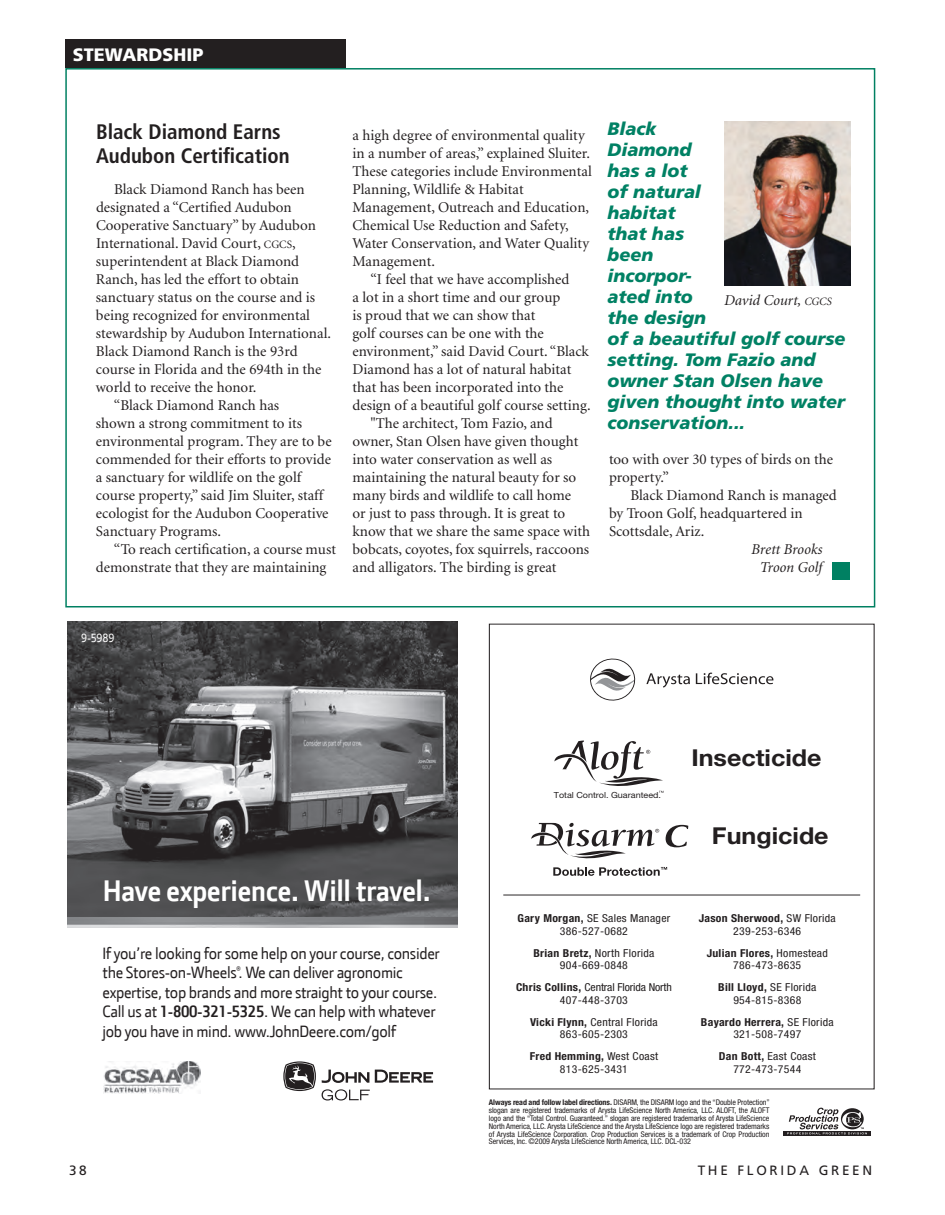
<style>
.page{position:relative;width:945px;height:1215px;background:#fff}
.page>*{position:absolute;margin:0;border:0;box-sizing:border-box;transform-origin:0 0}
.t1{font:700 30px "JD Sans";letter-spacing:-.02em;color:#fff}
.t2{font:700 23.25px "Helvetica Neue LT";color:#231f20;scale:1.07 1}
.t3{font:700 condensed 21px/24px "Frutiger";color:#231f20}
.t4{font:italic 900 18px/21px "Frutiger";color:#008164}
.t5{font:900 18px "Frutiger";color:#fff}
.t6{font:16.5px/19.5px "JD Sans";letter-spacing:-.02em;color:#231f20}
.t7{font:15px/18px "Minion";color:#231f20}
.t8{font:italic 15px/18px "Minion";color:#231f20;text-align:center}
.t9{font:13.5px "Frutiger";letter-spacing:.2em;color:#231f20}
.t10{font:12px "JD Sans";color:#fff}
.t11{font:condensed 10.95px/12.5px "Helvetica Neue";letter-spacing:.025em;color:#231f20;text-align:center;scale:1.07 1}
.t12{font:condensed 10.95px/12.5px "Helvetica Neue";letter-spacing:-.01em;color:#231f20;text-align:center;scale:1.07 1}
.t13{font:8.4px "Helvetica Neue LT";color:#231f20;scale:1.07 1}
.t14{font:condensed 7.8px/7.8px "Helvetica Neue LT";letter-spacing:-.01em;color:#231f20;text-align:justify}
.s1{font-size:11.25px}
.s2{font-weight:700}
</style>
<div class="page">
<div style="left:65px;top:68px;width:810px;height:539px;background:#fff;border:2px solid #008062"></div>
<div style="left:65px;top:39px;width:281px;height:29px;background:#231f20"></div>
<img style="left:68px;top:621px;width:390px;height:306px">
<svg style="left:375px;top:1070px;width:58px;height:13px"></svg>
<svg style="left:322px;top:1070px;width:47px;height:13px"></svg>
<svg style="left:283px;top:1061px;width:33px;height:30px"></svg>
<svg style="left:322px;top:1089px;width:48px;height:12px"></svg>
<img style="left:104px;top:1061px;width:96px;height:32px">
<svg style="left:646px;top:673px;width:44px;height:15px"></svg>
<svg style="left:696px;top:673px;width:77px;height:11px"></svg>
<svg style="left:590px;top:659px;width:46px;height:42px"></svg>
<svg style="left:531px;top:823px;width:128px;height:36px"></svg>
<svg style="left:666px;top:825px;width:22px;height:22px"></svg>
<svg style="left:553px;top:867px;width:114px;height:9px"></svg>
<svg style="left:554px;top:741px;width:110px;height:52px"></svg>
<hr style="left:503px;top:895px;width:357px;height:1px;background:#231f20">
<svg style="left:784px;top:1131px;width:87px;height:5px"></svg>
<svg style="left:787px;top:1108px;width:80px;height:26px"></svg>
<div style="left:832px;top:562px;width:18px;height:18px;background:#008062"></div>
<img style="left:725px;top:122px;width:125px;height:164px">
<p class="t5" style="left:73px;top:44px;width:132px">STEWARDSHIP</p>
<h3 class="t3" style="left:96px;top:120px;width:195px">Black Diamond Earns<br>Audubon Certification</h3>
<p class="t7" style="left:114px;top:180px;width:192px">Black Diamond Ranch has been</p>
<p class="t7" style="left:96px;top:198px;width:197px">designated a “Certified Audubon</p>
<p class="t7" style="left:96px;top:216px;width:221px">Cooperative Sanctuary” by Audubon</p>
<p class="t7" style="left:96px;top:234px;width:201px">International. David Court, <span class="s1">CGCS</span>,</p>
<p class="t7" style="left:96px;top:252px;width:205px">superintendent at Black Diamond</p>
<p class="t7" style="left:96px;top:270px;width:205px">Ranch, has led the effort to obtain</p>
<p class="t7" style="left:96px;top:288px;width:221px">sanctuary status on the course and is</p>
<p class="t7" style="left:96px;top:306px;width:216px">being recognized for environmental</p>
<p class="t7" style="left:96px;top:324px;width:237px">stewardship by Audubon International.</p>
<p class="t7" style="left:96px;top:342px;width:203px">Black Diamond Ranch is the 93rd</p>
<p class="t7" style="left:96px;top:360px;width:227px">course in Florida and the 694th in the</p>
<p class="t7" style="left:96px;top:378px;width:162px">world to receive the honor.</p>
<p class="t7" style="left:114px;top:396px;width:167px">“Black Diamond Ranch has</p>
<p class="t7" style="left:96px;top:414px;width:208px">shown a strong commitment to its</p>
<p class="t7" style="left:96px;top:432px;width:237px">environmental program. They are to be</p>
<p class="t7" style="left:96px;top:450px;width:237px">commended for their efforts to provide</p>
<p class="t7" style="left:96px;top:468px;width:207px">a sanctuary for wildlife on the golf</p>
<p class="t7" style="left:96px;top:486px;width:229px">course property,” said Jim Sluiter, staff</p>
<p class="t7" style="left:96px;top:504px;width:234px">ecologist for the Audubon Cooperative</p>
<p class="t7" style="left:96px;top:522px;width:127px">Sanctuary Programs.</p>
<p class="t7" style="left:114px;top:540px;width:223px">“To reach certification, a course must</p>
<p class="t7" style="left:96px;top:558px;width:232px">demonstrate that they are maintaining</p>
<p class="t7" style="left:352px;top:126px;width:241px">a high degree of environmental quality in a number of areas,” explained Sluiter.<br>These categories include Environmental Planning, Wildlife &amp; Habitat Management, Outreach and Education, Chemical Use Reduction and Safety, Water Conservation, and Water Quality Management.</p>
<p class="t7" style="left:370px;top:270px;width:201px">“I feel that we have accomplished</p>
<p class="t7" style="left:352px;top:288px;width:209px">a lot in a short time and our group</p>
<p class="t7" style="left:352px;top:306px;width:184px">is proud that we can show that</p>
<p class="t7" style="left:352px;top:324px;width:193px">golf courses can be one with the</p>
<p class="t7" style="left:352px;top:342px;width:238px">environment,” said David Court. “Black</p>
<p class="t7" style="left:352px;top:360px;width:220px">Diamond has a lot of natural habitat</p>
<p class="t7" style="left:352px;top:378px;width:213px">that has been incorporated into the</p>
<p class="t7" style="left:352px;top:396px;width:240px">design of a beautiful golf course setting.</p>
<p class="t7" style="left:370px;top:414px;width:184px">"The architect, Tom Fazio, and</p>
<p class="t7" style="left:352px;top:432px;width:227px">owner, Stan Olsen have given thought</p>
<p class="t7" style="left:352px;top:450px;width:201px">into water conservation as well as</p>
<p class="t7" style="left:352px;top:468px;width:225px">maintaining the natural beauty for so</p>
<p class="t7" style="left:352px;top:486px;width:220px">many birds and wildlife to call home</p>
<p class="t7" style="left:352px;top:504px;width:214px">or just to pass through. It is great to</p>
<p class="t7" style="left:352px;top:522px;width:239px">know that we share the same space with</p>
<p class="t7" style="left:352px;top:540px;width:238px">bobcats, coyotes, fox squirrels, raccoons</p>
<p class="t7" style="left:352px;top:558px;width:206px">and alligators. The birding is great</p>
<p class="t4" style="left:608px;top:118px;width:240px">Black<br>Diamond<br>has a lot<br>of natural<br>habitat<br>that has<br>been<br>incorpor-<br>ated into<br>the design<br>of a beautiful golf course setting. Tom Fazio and owner Stan Olsen have given thought into water conservation...</p>
<p class="t8" style="left:724px;top:292px;width:109px">David Court, <span class="s1">CGCS</span></p>
<p class="t7" style="left:609px;top:450px;width:226px">too with over 30 types of birds on the property.”</p>
<p class="t7" style="left:609px;top:486px;width:229px;text-indent:21px">Black Diamond Ranch is managed by Troon Golf, headquartered in<br>Scottsdale, Ariz.</p>
<p class="t8" style="left:751px;top:540px;width:73px">Brett Brooks<br>Troon Golf</p>
<p class="t10" style="left:81px;top:631px;width:35px">9-5989</p>
<p class="t13" style="left:554px;top:790px;width:102px">Total Control. Guaranteed.</p>
<h2 class="t2" style="left:691px;top:744px;width:123px">Insecticide</h2>
<h2 class="t2" style="left:712px;top:821px;width:111px">Fungicide</h2>
<h1 class="t1" style="left:103px;top:871px;width:330px">Have experience. Will travel.</h1>
<p class="t6" style="left:102px;top:943px;width:339px">If you’re looking for some help on your course, consider the Stores-on-Wheels<sup>®</sup>. We can deliver agronomic expertise, top brands and more straight to your course.<br>Call us at <span class="s2">1-800-321-5325</span>. We can help with whatever job you have in mind. www.JohnDeere.com/golf</p>
<p class="t11" style="left:518px;top:912px;width:144px"><span class="s2">Gary Morgan,</span> SE Sales Manager<br>386-527-0682</p>
<p class="t11" style="left:533px;top:947px;width:115px"><span class="s2">Brian Bretz,</span> North Florida<br>904-669-0848</p>
<p class="t12" style="left:516px;top:981px;width:147px"><span class="s2">Chris Collins,</span> Central Florida North<br>407-448-3703</p>
<p class="t11" style="left:530px;top:1016px;width:121px"><span class="s2">Vicki Flynn,</span> Central Florida<br>863-605-2303</p>
<p class="t11" style="left:530px;top:1050px;width:122px"><span class="s2">Fred Hemming,</span> West Coast<br>813-625-3431</p>
<p class="t11" style="left:699px;top:912px;width:130px"><span class="s2">Jason Sherwood,</span> SW Florida<br>239-253-6346</p>
<p class="t11" style="left:707px;top:947px;width:115px"><span class="s2">Julian Flores,</span> Homestead<br>786-473-8635</p>
<p class="t11" style="left:718px;top:981px;width:93px"><span class="s2">Bill Lloyd,</span> SE Florida<br>954-815-8368</p>
<p class="t11" style="left:701px;top:1016px;width:126px"><span class="s2">Bayardo Herrera,</span> SE Florida<br>321-508-7497</p>
<p class="t11" style="left:719px;top:1050px;width:92px"><span class="s2">Dan Bott,</span> East Coast<br>772-473-7544</p>
<p class="t14" style="left:489px;top:1099px;width:282px"><span class="s2">Always read and follow label directions.</span> DISARM, the DISARM logo and the “Double Protection” slogan are registered trademarks of Arysta LifeScience North America, LLC. ALOFT, the ALOFT logo and the “Total Control. Guaranteed.” slogan are registered trademarks of Arysta LifeScience North America, LLC. Arysta LifeScience and the Arysta LifeScience logo are registered trademarks of Arysta LifeScience Corporation. Crop Production Services is a trademark of Crop Production Services, Inc. ©2009 Arysta LifeScience North America, LLC. DCL-032</p>
<p class="t9" style="left:69px;top:1162px;width:19px">38</p>
<p class="t9" style="left:698px;top:1162px;width:176px">THE FLORIDA GREEN</p>
</div>
